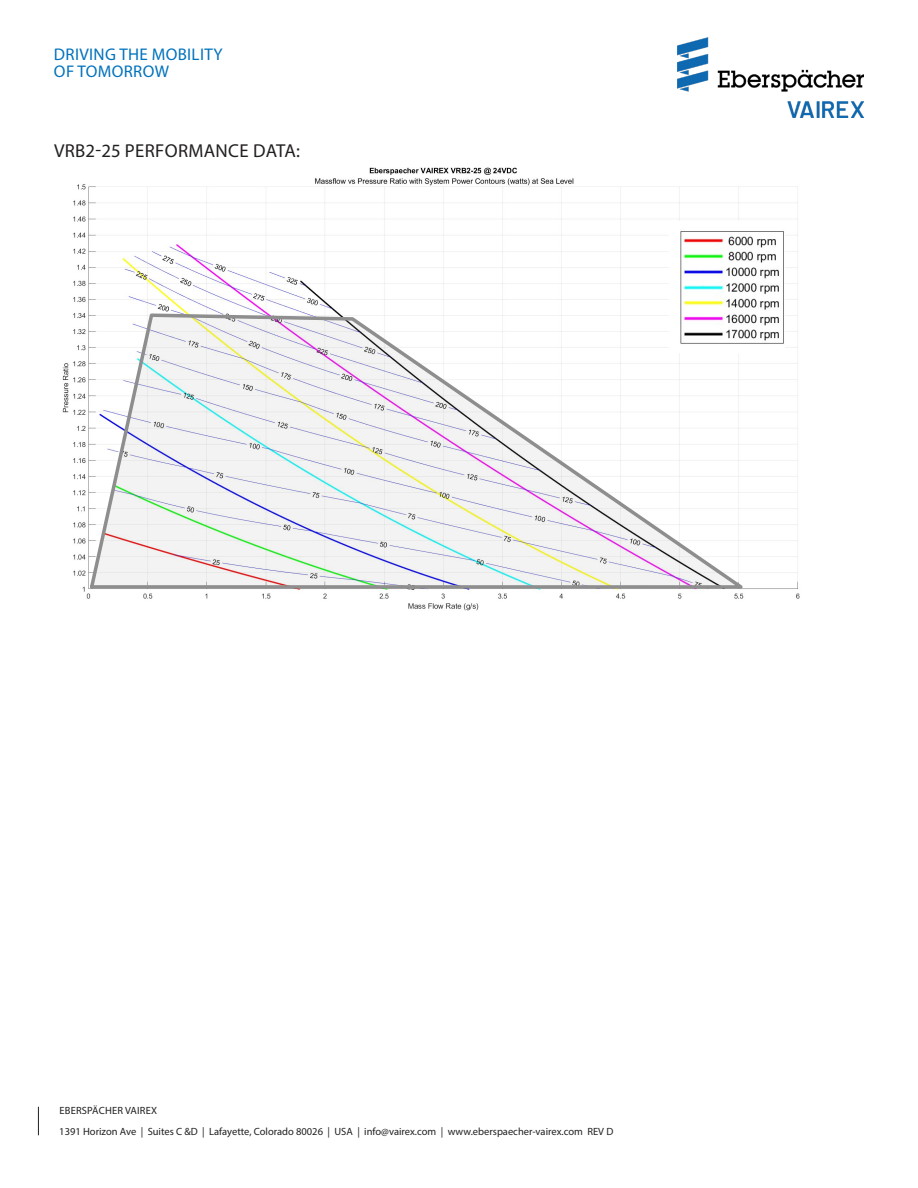
<style>
.page{position:relative;width:918px;height:1188px;background:#fff}
.page>*{position:absolute;margin:0;border:0;box-sizing:border-box;transform-origin:0 0}
.Subhead_12_5_Pt{font:18.75px "Myriad Pro";letter-spacing:.02em;color:#231f20}
.t1{font:16.95px/17px "Myriad Pro";letter-spacing:.02em;color:#0072bc}
.Adress_Footer{font:10.5px "Myriad Pro";color:#231f20}
.Adress_Footer-2{font:10.5px "Myriad Pro";letter-spacing:.02em;color:#231f20}
</style>
<div class="page">
<img style="left:678px;top:37px;width:186px;height:80px">
<svg style="left:38px;top:1107px;width:1px;height:28px"></svg>
<img style="left:62px;top:168px;width:738px;height:442px">
<svg style="left:88px;top:312px;width:664px;height:279px"></svg>
<svg style="left:92px;top:315px;width:649px;height:272px;fill:#f3f3f3"></svg>
<img style="left:669px;top:222px;width:115px;height:130px">
<h2 class="t1" style="left:54px;top:46px;width:170px">DRIVING THE MOBILITY<br>OF TOMORROW</h2>
<p class="Subhead_12_5_Pt" style="left:54px;top:139px;width:247px">VRB2-25 PERFORMANCE DATA:</p>
<p class="Adress_Footer-2" style="left:59px;top:1104px;width:99px">EBERSPÄCHER VAIREX</p>
<p class="Adress_Footer" style="left:59px;top:1125px;width:556px">1391 Horizon Ave | Suites C &amp;D | Lafayette, Colorado 80026 | USA | info@vairex.com | www.eberspaecher-vairex.com REV D</p>
</div>
